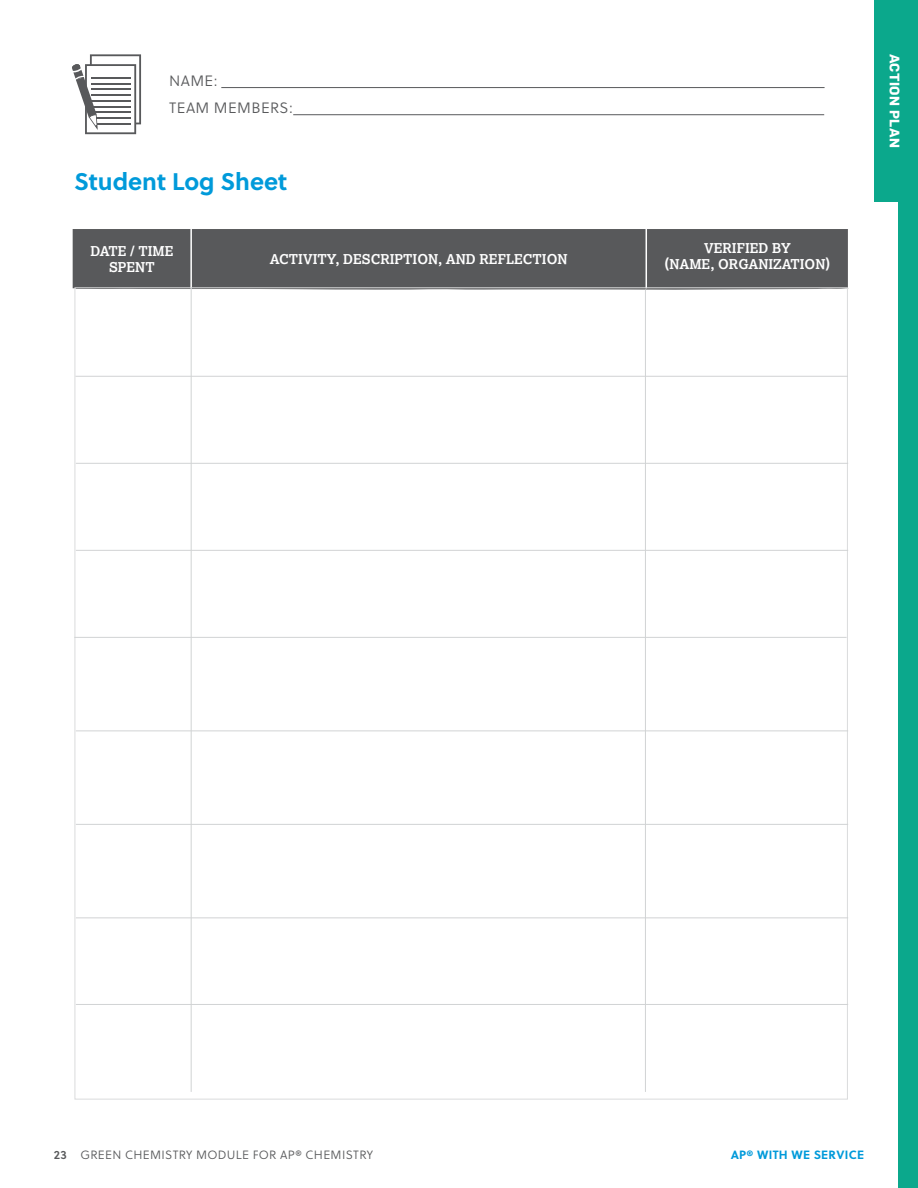
<style>
.page{position:relative;width:918px;height:1188px;background:#fff}
.page>*{position:absolute;margin:0;border:0;box-sizing:border-box;transform-origin:0 0}
.t1{font:700 24px "Soleil";color:#009ada}
.t2{font:15px "Soleil Lt";letter-spacing:.025em;color:#58595b}
.t3{font:700 13.5px/16.2px "Lexia";color:#fff;text-align:center}
.t4{font:700 13.5px "Flama";letter-spacing:.03em;color:#fff}
.t5{font:12px "Soleil Lt";letter-spacing:.025em;color:#58595b}
.t6{font:700 12px "Soleil";letter-spacing:.025em;color:#009ada}
.s1{font-family:"Soleil Sb"}
</style>
<div class="page">
<svg style="left:72px;top:54px;width:69px;height:80px"></svg>
<hr style="left:91px;top:77px;width:39px;height:2px;background:#58595b">
<hr style="left:91px;top:83px;width:39px;height:2px;background:#58595b">
<hr style="left:91px;top:89px;width:39px;height:1px;background:#58595b">
<hr style="left:91px;top:94px;width:39px;height:2px;background:#58595b">
<hr style="left:91px;top:100px;width:39px;height:2px;background:#58595b">
<hr style="left:91px;top:106px;width:39px;height:1px;background:#58595b">
<hr style="left:91px;top:111px;width:39px;height:2px;background:#58595b">
<hr style="left:96px;top:117px;width:34px;height:2px;background:#58595b">
<hr style="left:97px;top:123px;width:33px;height:2px;background:#58595b">
<hr style="left:221px;top:87px;width:604px;height:1px;background:#58595b">
<hr style="left:293px;top:114px;width:531px;height:1px;background:#58595b">
<svg style="left:190px;top:289px;width:613px;height:1px"></svg>
<div style="left:73px;top:229px;width:775px;height:59px;background:#58595b"></div>
<hr style="left:190px;top:229px;width:2px;height:59px;background:#fff">
<hr style="left:646px;top:229px;width:1px;height:59px;background:#fff">
<hr style="left:191px;top:287px;width:1px;height:805px;background:#d1d3d4">
<hr style="left:645px;top:290px;width:1px;height:802px;background:#d1d3d4">
<hr style="left:75px;top:376px;width:773px;height:1px;background:#d1d3d4">
<hr style="left:76px;top:463px;width:772px;height:1px;background:#d1d3d4">
<hr style="left:76px;top:550px;width:772px;height:1px;background:#d1d3d4">
<hr style="left:74px;top:637px;width:773px;height:1px;background:#d1d3d4">
<hr style="left:76px;top:730px;width:772px;height:1px;background:#d1d3d4">
<hr style="left:76px;top:824px;width:772px;height:1px;background:#d1d3d4">
<hr style="left:76px;top:917px;width:772px;height:1px;background:#d1d3d4">
<hr style="left:76px;top:1004px;width:772px;height:1px;background:#d1d3d4">
<div style="left:899px;top:0;width:19px;height:1188px;background:#0ba88c"></div>
<div style="left:875px;top:0;width:43px;height:202px;background:#0ba88c"></div>
<p class="t2" style="left:169px;top:70px;width:50px">NAME:</p>
<p class="t2" style="left:169px;top:97px;width:125px">TEAM MEMBERS:</p>
<h3 class="t1" style="left:74px;top:162px;width:215px">Student Log Sheet</h3>
<p class="t3" style="left:90px;top:242px;width:85px">DATE / TIME<br>SPENT</p>
<p class="t3" style="left:270px;top:250px;width:299px">ACTIVITY, DESCRIPTION, AND REFLECTION</p>
<p class="t3" style="left:665px;top:239px;width:167px">VERIFIED BY<br>(NAME, ORGANIZATION)</p>
<p class="t4" style="left:905px;top:54px;width:96px;rotate:90deg">ACTION PLAN</p>
<p class="t5" style="left:54px;top:1146px;width:321px"><span class="s1">23</span> GREEN CHEMISTRY MODULE FOR AP® CHEMISTRY</p>
<p class="t6" style="left:731px;top:1145px;width:135px">AP® WITH WE SERVICE</p>
</div>
